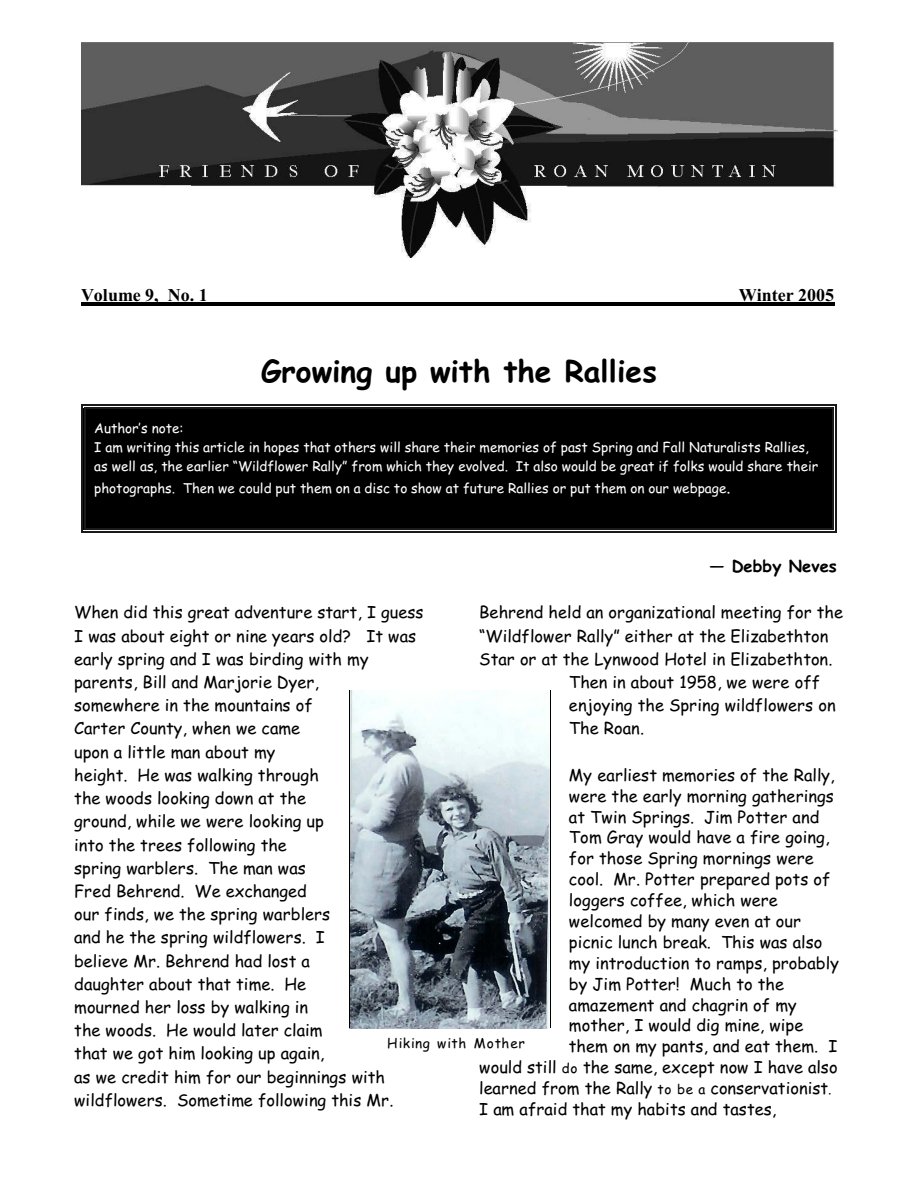
<style>
.page{position:relative;width:918px;height:1188px;background:#fff}
.page>*{position:absolute;margin:0;border:0;box-sizing:border-box;transform-origin:0 0}
.t1{font:700 30px "Comic Sans MS";color:#000}
.t2{font:700 18px "Times New Roman";color:#000}
.t3{font:16.5px/23.2px "Comic Sans MS";color:#000}
.t4{font:700 16.5px "Comic Sans MS";color:#000}
.t5{font:italic 13.5px/18.9px "Comic Sans MS";color:#fff}
.t6{font:italic 13.5px "Comic Sans MS";letter-spacing:.065em;color:#000}
.s1{font-style:normal;font-size:16.5px}
.s2{font-size:13.5px}
</style>
<div class="page">
<hr style="left:81px;top:302px;width:753px;height:1px;background:#000">
<hr style="left:81px;top:305px;width:753px;height:1px;background:#000">
<img style="left:81px;top:42px;width:756px;height:215px">
<div style="left:84px;top:408px;width:750px;height:122px;background:#000"></div>
<hr style="left:84px;top:408px;width:1px;height:121px;background:#1a1a1a">
<hr style="left:833px;top:408px;width:1px;height:121px;background:#1a1a1a">
<hr style="left:84px;top:408px;width:750px;height:1px;background:#1a1a1a">
<hr style="left:84px;top:528px;width:750px;height:2px;background:#1a1a1a">
<hr style="left:81px;top:405px;width:1px;height:127px;background:#1a1a1a">
<hr style="left:836px;top:405px;width:1px;height:127px;background:#1a1a1a">
<hr style="left:81px;top:405px;width:756px;height:1px;background:#1a1a1a">
<hr style="left:81px;top:531px;width:756px;height:1px;background:#1a1a1a">
<img style="left:350px;top:690px;width:201px;height:338px">
<p class="t2" style="left:81px;top:289px;width:128px">Volume 9, No. 1</p>
<p class="t2" style="left:739px;top:289px;width:97px">Winter 2005</p>
<h1 class="t1" style="left:261px;top:358px;width:397px">Growing up with the Rallies</h1>
<p class="t5" style="left:94px;top:420px;width:726px">Author’s note:<br>I am writing this article in hopes that others will share their memories of past Spring and Fall Naturalists Rallies, as well as, the earlier “Wildflower Rally” from which they evolved. It also would be great if folks would share their</p>
<p class="t5" style="left:94px;top:480px;width:638px">photographs. Then we could put them on a disc to show at future Rallies or put them on our webpage<span class="s1">.</span></p>
<p class="t4" style="left:710px;top:559px;width:129px">— Debby Neves</p>
<p class="t3" style="left:74px;top:602px;width:351px">When did this great adventure start, I guess<br>I was about eight or nine years old? It was early spring and I was birding with my parents, Bill and Marjorie Dyer,<br>somewhere in the mountains of<br>Carter County, when we came<br>upon a little man about my<br>height. He was walking through<br>the woods looking down at the<br>ground, while we were looking up<br>into the trees following the<br>spring warblers. The man was<br>Fred Behrend. We exchanged<br>our finds, we the spring warblers<br>and he the spring wildflowers. I<br>believe Mr. Behrend had lost a<br>daughter about that time. He<br>mourned her loss by walking in<br>the woods. He would later claim<br>that we got him looking up again,<br>as we credit him for our beginnings with wildflowers. Sometime following this Mr.</p>
<p class="t3" style="left:479px;top:602px;width:365px">Behrend held an organizational meeting for the</p>
<p class="t3" style="left:479px;top:626px;width:351px">“Wildflower Rally” either at the Elizabethton</p>
<p class="t3" style="left:479px;top:649px;width:355px">Star or at the Lynwood Hotel in Elizabethton.</p>
<p class="t3" style="left:569px;top:672px;width:253px">Then in about 1958, we were off</p>
<p class="t3" style="left:569px;top:695px;width:268px">enjoying the Spring wildflowers on</p>
<p class="t3" style="left:569px;top:719px;width:77px">The Roan.</p>
<p class="t3" style="left:569px;top:765px;width:267px">My earliest memories of the Rally,</p>
<p class="t3" style="left:569px;top:786px;width:267px">were the early morning gatherings</p>
<p class="t3" style="left:569px;top:807px;width:252px">at Twin Springs. Jim Potter and</p>
<p class="t3" style="left:569px;top:828px;width:262px">Tom Gray would have a fire going,</p>
<p class="t3" style="left:569px;top:849px;width:247px">for those Spring mornings were</p>
<p class="t3" style="left:569px;top:869px;width:263px">cool. Mr. Potter prepared pots of</p>
<p class="t3" style="left:569px;top:890px;width:211px">loggers coffee, which were</p>
<p class="t3" style="left:569px;top:911px;width:234px">welcomed by many even at our</p>
<p class="t3" style="left:569px;top:932px;width:255px">picnic lunch break. This was also</p>
<p class="t3" style="left:569px;top:953px;width:271px">my introduction to ramps, probably</p>
<p class="t3" style="left:569px;top:974px;width:217px">by Jim Potter! Much to the</p>
<p class="t3" style="left:569px;top:995px;width:229px">amazement and chagrin of my</p>
<p class="t3" style="left:569px;top:1016px;width:236px">mother, I would dig mine, wipe</p>
<p class="t3" style="left:569px;top:1036px;width:270px">them on my pants, and eat them. I</p>
<p class="t3" style="left:479px;top:1057px;width:360px">would still <span class="s2">do</span> the same, except now I have also</p>
<p class="t3" style="left:479px;top:1078px;width:354px">learned from the Rally <span class="s2">to be a</span> conservationist<span class="s2">.</span></p>
<p class="t3" style="left:479px;top:1099px;width:299px">I am afraid that my habits and tastes,</p>
<p class="t6" style="left:387px;top:1038px;width:139px">Hiking with Mother</p>
</div>
